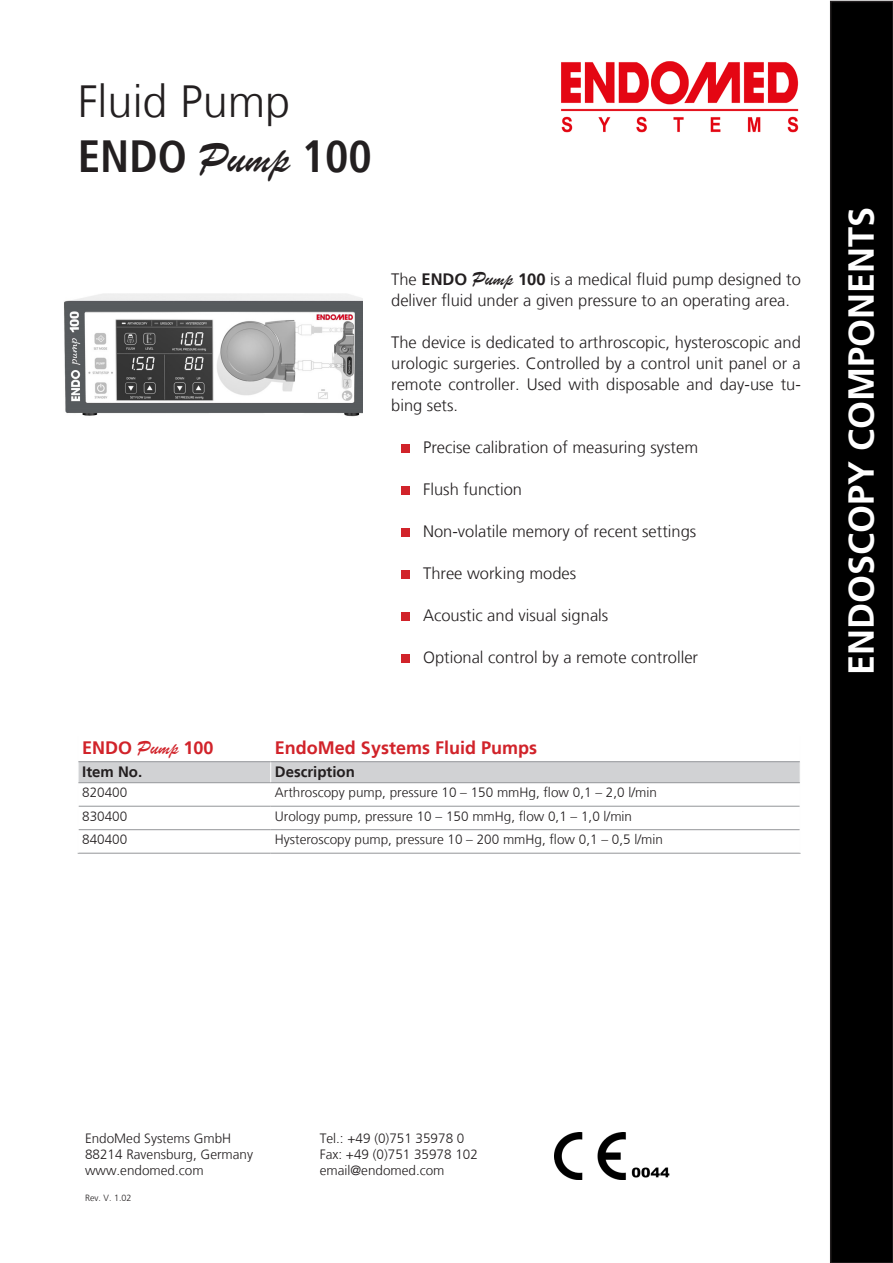
<style>
.page{position:relative;width:893px;height:1263px;background:#fff}
.page>*{position:absolute;margin:0;border:0;box-sizing:border-box;transform-origin:0 0}
.t1{font:700 condensed 45px "Frutiger LT";color:#231f20}
.t2{font:300 45px "Frutiger LT";color:#231f20}
.Paragraph_Style_2{font:700 36px "Frutiger LT";color:#fff}
.t3{font:700 18px "Frutiger LT";color:#d1232a}
.t4{font:300 16.5px/21px "Frutiger LT";color:#231f20}
.t5{font:700 15px "Frutiger LT";color:#231f20}
.t6{font:300 13.5px/16.2px "Frutiger LT";color:#231f20}
.t7{font:300 9px "Frutiger LT";color:#231f20}
.s1{font-family:"Brush Script";font-weight:400;font-stretch:normal;font-size:46.5px}
.s2{font-weight:700}
.s3{font-family:"Brush Script";font-weight:400;font-size:21px}
</style>
<div class="page">
<div style="left:831px;top:2px;width:62px;height:1261px;background:#000"></div>
<div style="left:830px;top:1px;width:63px;height:1262px;border:2px solid #231f20"></div>
<hr style="left:78px;top:853px;width:193px;height:1px;background:#939598">
<hr style="left:271px;top:853px;width:530px;height:1px;background:#939598">
<svg style="left:78px;top:762px;width:722px;height:91px"></svg>
<hr style="left:78px;top:761px;width:193px;height:1px;background:#939598">
<hr style="left:271px;top:761px;width:529px;height:1px;background:#939598">
<hr style="left:78px;top:782px;width:193px;height:1px;background:#939598">
<hr style="left:271px;top:782px;width:529px;height:1px;background:#939598">
<div style="left:401px;top:444px;width:8px;height:9px;background:#d1232a"></div>
<div style="left:401px;top:486px;width:8px;height:9px;background:#d1232a"></div>
<div style="left:401px;top:528px;width:8px;height:9px;background:#d1232a"></div>
<div style="left:401px;top:570px;width:8px;height:9px;background:#d1232a"></div>
<div style="left:401px;top:612px;width:8px;height:9px;background:#d1232a"></div>
<div style="left:401px;top:654px;width:8px;height:9px;background:#d1232a"></div>
<img style="left:64px;top:293px;width:298px;height:124px">
<img style="left:554px;top:1132px;width:116px;height:48px">
<img style="left:561px;top:61px;width:238px;height:72px">
<h1 class="t2" style="left:78px;top:76px;width:214px">Fluid Pump</h1>
<p class="t1" style="left:78px;top:130px;width:296px">ENDO <span class="s1">Pump</span> 100</p>
<p class="t4" style="left:391px;top:269px;width:411px">The <span class="s2">ENDO</span> <span class="s3">Pump</span> <span class="s2">100</span> is a medical fluid pump designed to deliver fluid under a given pressure to an operating area.</p>
<p class="t4" style="left:391px;top:332px;width:411px;text-align:justify">The device is dedicated to arthroscopic, hysteroscopic and urologic surgeries. Controlled by a control unit panel or a remote controller. Used with disposable and day-use tu&shy;bing sets.</p>
<p class="t4" style="left:423px;top:437px;width:276px">Precise calibration of measuring system</p>
<p class="t4" style="left:423px;top:479px;width:101px">Flush function</p>
<p class="t4" style="left:423px;top:521px;width:275px">Non-volatile memory of recent settings</p>
<p class="t4" style="left:423px;top:563px;width:155px">Three working modes</p>
<p class="t4" style="left:423px;top:605px;width:187px">Acoustic and visual signals</p>
<p class="t4" style="left:423px;top:647px;width:277px">Optional control by a remote controller</p>
<p class="t3" style="left:82px;top:737px;width:133px">ENDO <span class="s3">Pump</span> 100</p>
<p class="t3" style="left:275px;top:737px;width:264px">EndoMed Systems Fluid Pumps</p>
<p class="t5" style="left:82px;top:763px;width:62px">Item No.</p>
<p class="t5" style="left:275px;top:763px;width:81px">Description</p>
<p class="t6" style="left:82px;top:784px;width:47px">820400</p>
<p class="t6" style="left:275px;top:784px;width:383px">Arthroscopy pump, pressure 10 – 150 mmHg, flow 0,1 – 2,0 l/min</p>
<p class="t6" style="left:82px;top:808px;width:47px">830400</p>
<p class="t6" style="left:275px;top:808px;width:359px">Urology pump, pressure 10 – 150 mmHg, flow 0,1 – 1,0 l/min</p>
<p class="t6" style="left:82px;top:831px;width:47px">840400</p>
<p class="t6" style="left:275px;top:831px;width:389px">Hysteroscopy pump, pressure 10 – 200 mmHg, flow 0,1 – 0,5 l/min</p>
<p class="Paragraph_Style_2" style="left:840px;top:675px;width:470px;rotate:-90deg">ENDOSCOPY COMPONENTS</p>
<p class="t6" style="left:85px;top:1130px;width:170px">EndoMed Systems GmbH<br>88214 Ravensburg, Germany www.endomed.com</p>
<p class="t6" style="left:320px;top:1130px;width:160px">Tel.: +49 (0)751 35978 0<br>Fax: +49 (0)751 35978 102 email@endomed.com</p>
<p class="t7" style="left:85px;top:1193px;width:48px">Rev. V. 1.02</p>
</div>
